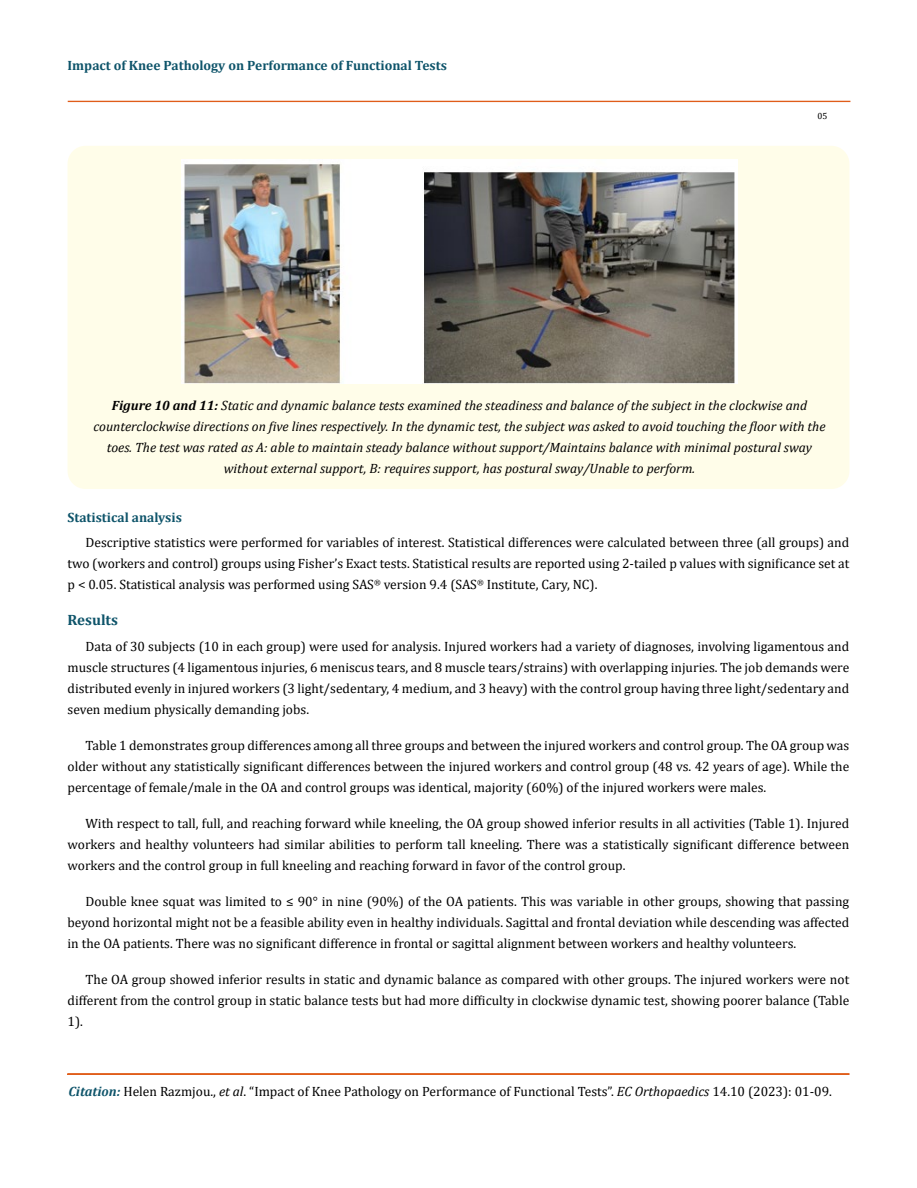
<style>
.page{position:relative;width:917px;height:1188px;background:#fff}
.page>*{position:absolute;margin:0;border:0;box-sizing:border-box;transform-origin:0 0}
.t1{font:700 15px "Cambria";color:#0e546a}
.t2{font:13.5px/21px "Cambria";color:#000;text-align:justify}
.t3{font:italic 13.5px/21px "Cambria";color:#000;text-align:center}
.t4{font:700 13.5px "Cambria";color:#0e546a}
.t5{font:9px "Cambria";color:#000}
.s1{font-weight:700}
.s2{font-weight:700;font-style:italic;color:#0e546a}
.s3{font-style:italic}
</style>
<div class="page">
<div style="left:68px;top:101px;width:782px;height:1px;border:1px solid #e05d1a"></div>
<div style="left:67px;top:1074px;width:782px;height:1px;border:1px solid #e05d1a"></div>
<div style="left:68px;top:146px;width:781px;height:343px;background:#fffde9;border-radius:18px"></div>
<img style="left:181px;top:159px;width:556px;height:225px">
<p class="t4" style="left:68px;top:56px;width:381px">Impact of Knee Pathology on Performance of Functional Tests</p>
<p class="t5" style="left:817px;top:110px;width:11px">05</p>
<p class="t3" style="left:93px;top:394px;width:733px"><span class="s1">Figure 10 and 11:</span> Static and dynamic balance tests examined the steadiness and balance of the subject in the clockwise and counterclockwise directions on five lines respectively. In the dynamic test, the subject was asked to avoid touching the floor with the toes. The test was rated as A: able to maintain steady balance without support/Maintains balance with minimal postural sway without external support, B: requires support, has postural sway/Unable to perform.</p>
<p class="t4" style="left:68px;top:508px;width:116px">Statistical analysis</p>
<p class="t2" style="left:68px;top:532px;width:783px;text-indent:18px">Descriptive statistics were performed for variables of interest. Statistical differences were calculated between three (all groups) and two (workers and control) groups using Fisher’s Exact tests. Statistical results are reported using 2-tailed p values with significance set at p &lt; 0.05. Statistical analysis was performed using SAS<sup>®</sup> version 9.4 (SAS<sup>®</sup> Institute, Cary, NC).</p>
<p class="t1" style="left:68px;top:609px;width:52px">Results</p>
<p class="t2" style="left:68px;top:636px;width:783px;text-indent:18px">Data of 30 subjects (10 in each group) were used for analysis. Injured workers had a variety of diagnoses, involving ligamentous and muscle structures (4 ligamentous injuries, 6 meniscus tears, and 8 muscle tears/strains) with overlapping injuries. The job demands were distributed evenly in injured workers (3 light/sedentary, 4 medium, and 3 heavy) with the control group having three light/sedentary and seven medium physically demanding jobs.</p>
<p class="t2" style="left:68px;top:735px;width:783px;text-indent:18px">Table 1 demonstrates group differences among all three groups and between the injured workers and control group. The OA group was older without any statistically significant differences between the injured workers and control group (48 vs. 42 years of age). While the percentage of female/male in the OA and control groups was identical, majority (60%) of the injured workers were males.</p>
<p class="t2" style="left:68px;top:813px;width:783px;text-indent:18px">With respect to tall, full, and reaching forward while kneeling, the OA group showed inferior results in all activities (Table 1). Injured workers and healthy volunteers had similar abilities to perform tall kneeling. There was a statistically significant difference between workers and the control group in full kneeling and reaching forward in favor of the control group.</p>
<p class="t2" style="left:68px;top:891px;width:783px;text-indent:18px">Double knee squat was limited to ≤ 90° in nine (90%) of the OA patients. This was variable in other groups, showing that passing beyond horizontal might not be a feasible ability even in healthy individuals. Sagittal and frontal deviation while descending was affected in the OA patients. There was no significant difference in frontal or sagittal alignment between workers and healthy volunteers.</p>
<p class="t2" style="left:68px;top:969px;width:783px;text-indent:18px">The OA group showed inferior results in static and dynamic balance as compared with other groups. The injured workers were not different from the control group in static balance tests but had more difficulty in clockwise dynamic test, showing poorer balance (Table 1).</p>
<p class="t2" style="left:68px;top:1081px;width:765px"><span class="s2">Citation:</span> Helen Razmjou., <span class="s3">et al</span>. “Impact of Knee Pathology on Performance of Functional Tests”. <span class="s3">EC Orthopaedics</span> 14.10 (2023): 01-09.</p>
</div>
